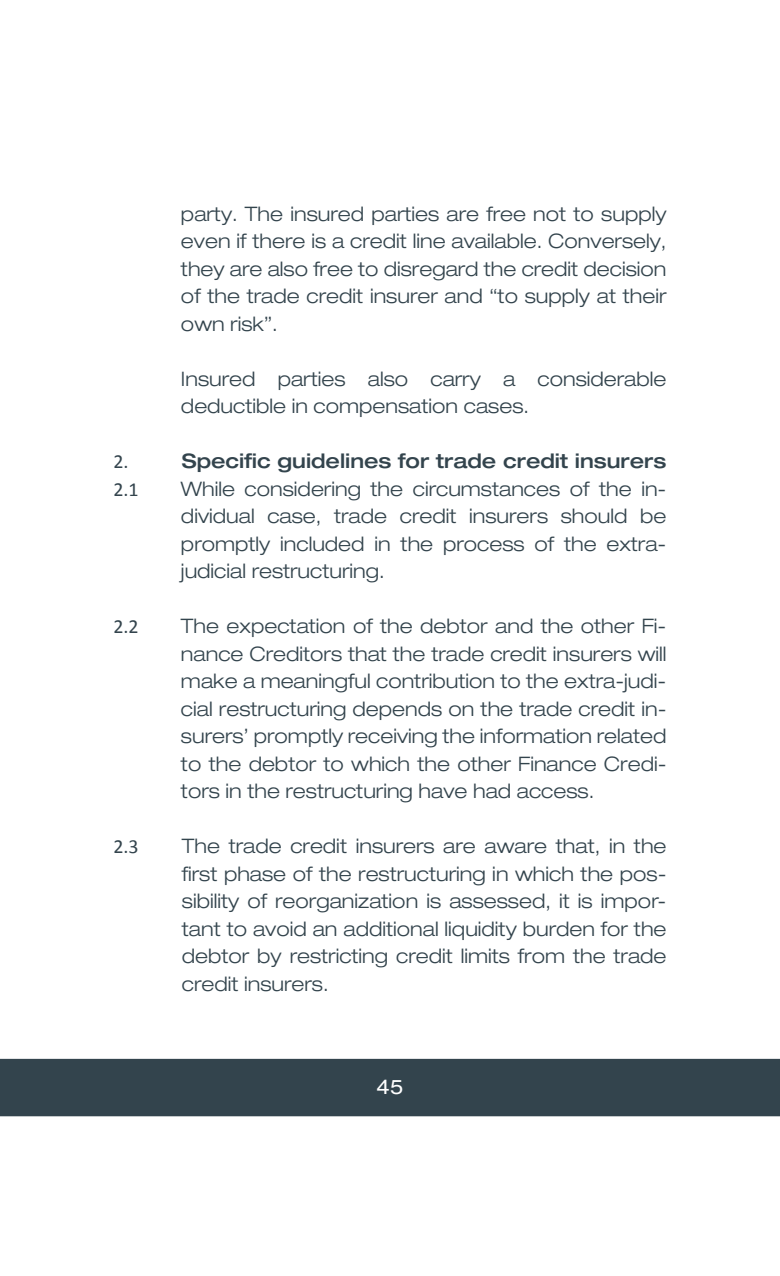
<style>
.page{position:relative;width:780px;height:1276px;background:#fff}
.page>*{position:absolute;margin:0;border:0;box-sizing:border-box;transform-origin:0 0}
.t1{font:300 expanded 20px/27.5px "Helvetica Neue LT Pro";color:#33444d;text-align:justify}
.t2{font:500 expanded 20px "Helvetica Neue LT Pro";color:#33444d}
.t3{font:20px "Calibri";color:#33444d}
.t4{font:expanded 20px "Helvetica Neue LT Pro";color:#fff}
</style>
<div class="page">
<div style="left:0;top:1059px;width:780px;height:57px;background:#33444d"></div>
<p class="t1" style="left:181px;top:199px;width:487px">party. The insured parties are free not to supply even if there is a credit line available. Conversely, they are also free to disregard the credit decision of the trade credit insurer and “to supply at their own risk”.</p>
<p class="t1" style="left:181px;top:364px;width:487px">Insured parties also carry a considerable deductible in compensation cases.</p>
<p class="t3" style="left:113px;top:449px;width:17px">2.</p>
<p class="t2" style="left:182px;top:448px;width:486px">Specific guidelines for trade credit insurers</p>
<p class="t3" style="left:113px;top:477px;width:27px">2.1</p>
<p class="t1" style="left:181px;top:474px;width:487px">While considering the circumstances of the in&shy;dividual case, trade credit insurers should be promptly included in the process of the extra&shy;judicial restructuring.</p>
<p class="t3" style="left:113px;top:614px;width:27px">2.2</p>
<p class="t1" style="left:181px;top:612px;width:487px">The expectation of the debtor and the other Fi&shy;nance Creditors that the trade credit insurers will make a meaningful contribution to the extra-judi&shy;cial restructuring depends on the trade credit in&shy;surers’ promptly receiving the information related to the debtor to which the other Finance Credi&shy;tors in the restructuring have had access.</p>
<p class="t3" style="left:113px;top:834px;width:27px">2.3</p>
<p class="t1" style="left:182px;top:832px;width:486px">The trade credit insurers are aware that, in the first phase of the restructuring in which the pos&shy;sibility of reorganization is assessed, it is impor&shy;tant to avoid an additional liquidity burden for the debtor by restricting credit limits from the trade credit insurers.</p>
<p class="t4" style="left:376px;top:1074px;width:28px">45</p>
</div>
